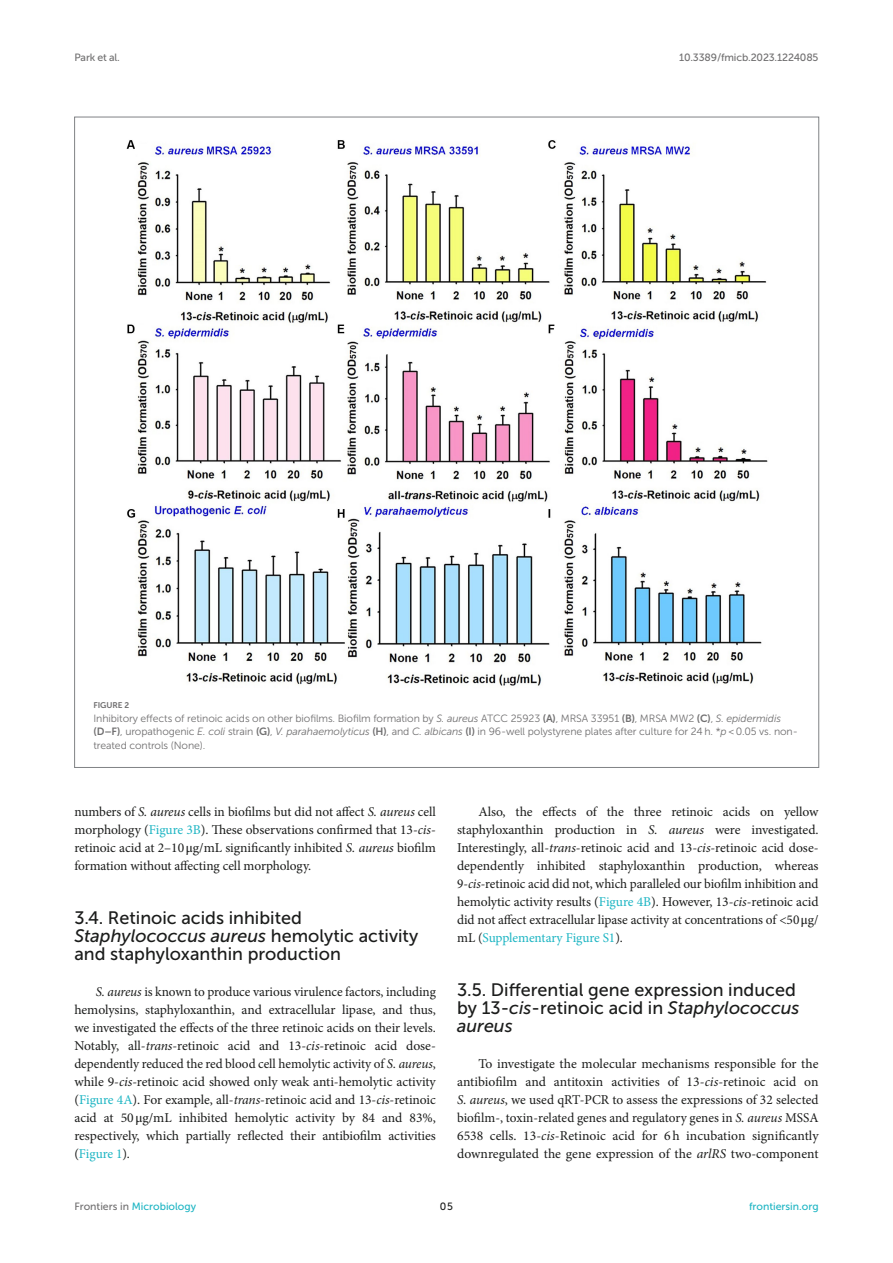
<style>
.page{position:relative;width:893px;height:1263px;background:#fff}
.page>*{position:absolute;margin:0;border:0;box-sizing:border-box;transform-origin:0 0}
.HEAD_2{font:18px/18px "Museo Sans 500";color:#1b1c1b}
.TEXT_FLUSH{font:13.5px/18px "Minion Pro";letter-spacing:-.005em;color:#1b1c1b;text-align:justify}
.TEXT{font:13.5px/18px "Minion Pro";letter-spacing:-.005em;color:#1b1c1b;text-align:justify}
.FIG_LEG{font:10.5px/13.5px "Museo Sans 300";letter-spacing:-.01em;color:#706f70}
.t1{font:10.5px "Museo Sans 500";color:#1db5c3}
.t2{font:10.5px "Museo Sans 500";letter-spacing:-.015em;color:#706f70}
.t3{font:10.5px "Museo Sans 500";color:#1b1c1b}
.FIG_HD{font:8.25px "Museo Sans 700";letter-spacing:-.01em;color:#706f70}
.s1{font-style:italic}
.s2{font-family:"Museo Sans 700"}
.s3{color:#1db5c3}
.s4{font-family:"STIX General"}
.s5{color:#706f70}
</style>
<div class="page">
<img style="left:126px;top:140px;width:642px;height:546px">
<p class="t2" style="left:74px;top:51px;width:47px">Park et al.</p>
<p class="t2" style="left:679px;top:51px;width:141px">10.3389/fmicb.2023.1224085</p>
<p class="FIG_HD" style="left:94px;top:700px;width:37px">FIGURE 2</p>
<p class="FIG_LEG" style="left:94px;top:711px;width:706px">Inhibitory effects of retinoic acids on other biofilms. Biofilm formation by <span class="s1">S. aureus</span> ATCC 25923 <span class="s2">(A)</span>, MRSA 33951 <span class="s2">(B)</span>, MRSA MW2 <span class="s2">(C)</span>, <span class="s1">S. epidermidis </span><span class="s2">(D–F)</span>, uropathogenic <span class="s1">E. coli</span> strain <span class="s2">(G)</span>, <span class="s1">V. parahaemolyticus</span> <span class="s2">(H)</span>, and <span class="s1">C. albicans</span> <span class="s2">(I)</span> in 96-well polystyrene plates after culture for 24 h. *<span class="s1">p</span> &lt; 0.05 vs. non&shy;treated controls (None).</p>
<p class="TEXT_FLUSH" style="left:74px;top:803px;width:363px">numbers of <span class="s1">S. aureus</span> cells in biofilms but did not affect <span class="s1">S. aureus</span> cell morphology (<span class="s3">Figure 3B</span>). These observations confirmed that 13-<span class="s1">cis&shy;</span>retinoic acid at 2–10<span class="s4">μ</span>g/mL significantly inhibited <span class="s1">S. aureus</span> biofilm formation without affecting cell morphology.</p>
<p class="HEAD_2" style="left:74px;top:909px;width:345px">3.4. Retinoic acids inhibited<br><span class="s1">Staphylococcus aureus</span> hemolytic activity and staphyloxanthin production</p>
<p class="TEXT_FLUSH" style="left:74px;top:983px;width:363px;text-indent:21px"><span class="s1">S. aureus</span> is known to produce various virulence factors, including hemolysins, staphyloxanthin, and extracellular lipase, and thus, we investigated the effects of the three retinoic acids on their levels.<br>Notably, all-<span class="s1">trans</span>-retinoic acid and 13-<span class="s1">cis</span>-retinoic acid dose&shy;dependently reduced the red blood cell hemolytic activity of <span class="s1">S. aureus</span>, while 9-<span class="s1">cis-</span>retinoic acid showed only weak anti-hemolytic activity (<span class="s3">Figure 4A</span>). For example, all-<span class="s1">trans</span>-retinoic acid and 13-<span class="s1">cis</span>-retinoic acid at 50<span class="s4">μ</span>g/mL inhibited hemolytic activity by 84 and 83%, respectively, which partially reflected their antibiofilm activities (<span class="s3">Figure 1</span>).</p>
<p class="TEXT" style="left:457px;top:803px;width:363px;text-indent:21px">Also, the effects of the three retinoic acids on yellow staphyloxanthin production in <span class="s1">S. aureus</span> were investigated.<br>Interestingly, all-<span class="s1">trans</span>-retinoic acid and 13-<span class="s1">cis</span>-retinoic acid dose&shy;dependently inhibited staphyloxanthin production, whereas 9-<span class="s1">cis-</span>retinoic acid did not, which paralleled our biofilm inhibition and hemolytic activity results (<span class="s3">Figure 4B</span>). However, 13-<span class="s1">cis</span>-retinoic acid did not affect extracellular lipase activity at concentrations of &lt;50<span class="s4">μ</span>g/ mL (<span class="s3">Supplementary Figure S1</span>).</p>
<p class="HEAD_2" style="left:457px;top:981px;width:344px">3.5. Differential gene expression induced by 13-<span class="s1">cis</span>-retinoic acid in <span class="s1">Staphylococcus aureus</span></p>
<p class="TEXT_FLUSH" style="left:457px;top:1055px;width:363px;text-indent:21px">To investigate the molecular mechanisms responsible for the antibiofilm and antitoxin activities of 13-<span class="s1">cis</span>-retinoic acid on <span class="s1">S. aureus</span>, we used qRT-PCR to assess the expressions of 32 selected biofilm-, toxin-related genes and regulatory genes in <span class="s1">S. aureus</span> MSSA 6538 cells. 13-<span class="s1">cis</span>-Retinoic acid for 6h incubation significantly downregulated the gene expression of the <span class="s1">arlRS</span> two-component</p>
<p class="t1" style="left:74px;top:1200px;width:123px"><span class="s5">Frontiers in</span> Microbiology</p>
<p class="t3" style="left:440px;top:1200px;width:14px">05</p>
<p class="t1" style="left:749px;top:1200px;width:71px">frontiersin.org</p>
</div>
